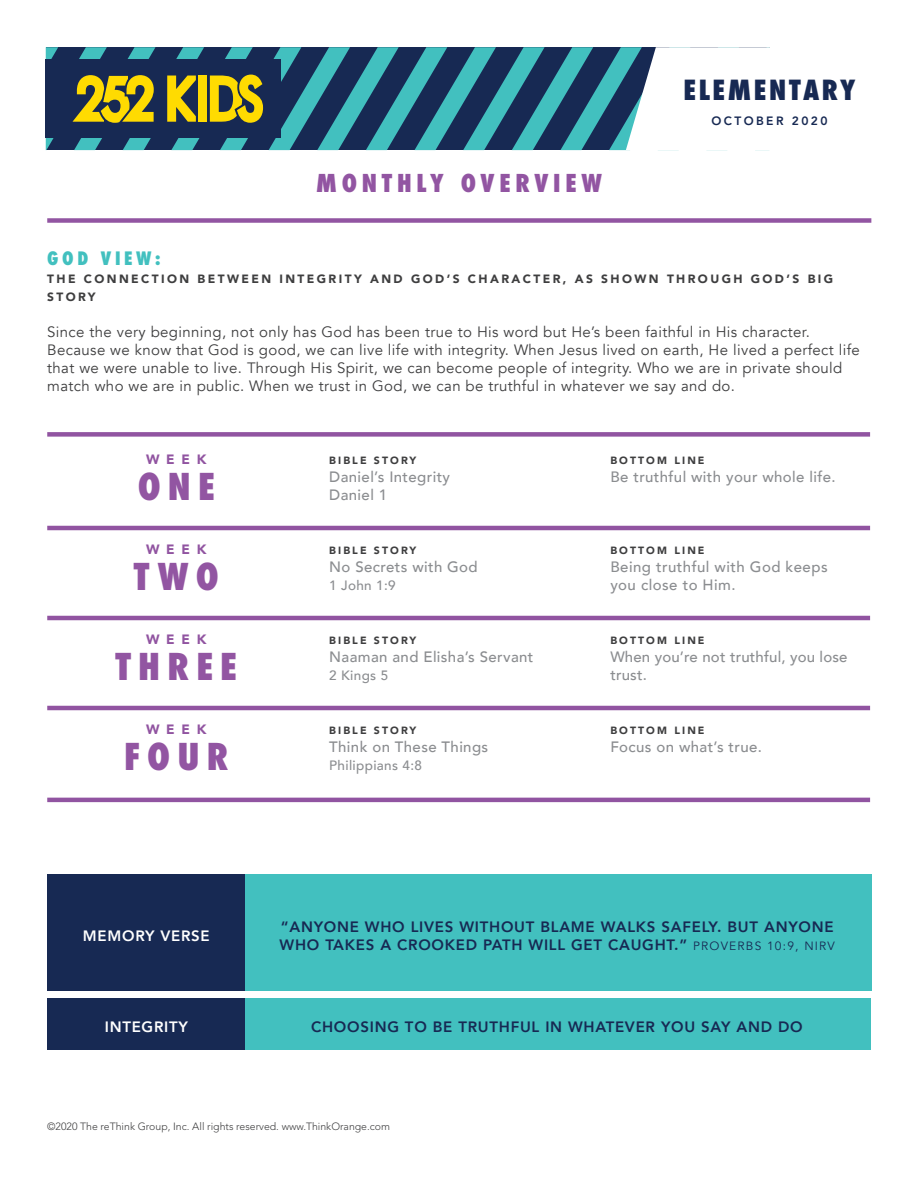
<style>
.page{position:relative;width:918px;height:1188px;background:#fff}
.page>*{position:absolute;margin:0;border:0;box-sizing:border-box;transform-origin:0 0}
.t1{font:800 condensed 36px "Futura";letter-spacing:.2em;color:#9255a2}
.t2{font:800 condensed 27px "Futura";letter-spacing:.1em;color:#172953}
.t3{font:800 condensed 24px "Futura";letter-spacing:.2em;color:#9255a2}
.t4{font:800 condensed 18px "Futura";letter-spacing:.2em;color:#42c0bf}
.t5{font:15px/18px "Avenir";letter-spacing:.025em;color:#3e3e3f}
.t6{font:500 15px/18px "Avenir";letter-spacing:.025em;color:#8b8d90}
.t7{font:800 15px/18px "Avenir";letter-spacing:.05em;color:#172953}
.t8{font:800 15px "Avenir";letter-spacing:.05em;color:#fff}
.t9{font:500 13.5px "Avenir";letter-spacing:.025em;color:#8b8d90}
.t10{font:900 13.5px "Avenir";letter-spacing:.5em;color:#9154a1}
.t11{font:900 12px/18px "Avenir";letter-spacing:.2em;color:#3e3e3f}
.t12{font:800 12px "Avenir LT Std";letter-spacing:.2em;color:#172953}
.t13{font:900 10.5px "Avenir";letter-spacing:.2em;color:#3e3e3f}
.t14{font:300 10.5px "Avenir LT Std";color:#3e3e3f}
.s1{font-weight:400;font-size:12px}
</style>
<div class="page">
<div style="left:47px;top:218px;width:824px;height:5px;background:#9255a2"></div>
<div style="left:243px;top:874px;width:629px;height:118px;background:#42c0bf"></div>
<div style="left:243px;top:998px;width:628px;height:52px;background:#42c0bf"></div>
<div style="left:47px;top:432px;width:823px;height:5px;background:#9154a1"></div>
<hr style="left:47px;top:526px;width:823px;height:4px;background:#9154a1">
<hr style="left:47px;top:616px;width:823px;height:4px;background:#9154a1">
<hr style="left:47px;top:706px;width:823px;height:4px;background:#9154a1">
<hr style="left:47px;top:798px;width:823px;height:4px;background:#9154a1">
<div style="left:48px;top:874px;width:197px;height:118px;background:#172953"></div>
<div style="left:48px;top:998px;width:197px;height:52px;background:#172953"></div>
<svg style="left:46px;top:47px;width:724px;height:103px"></svg>
<h2 class="t2" style="left:683px;top:72px;width:174px">ELEMENTARY</h2>
<h3 class="t3" style="left:316px;top:167px;width:287px">MONTHLY OVERVIEW</h3>
<p class="t12" style="left:711px;top:114px;width:118px">OCTOBER 2020</p>
<p class="t4" style="left:47px;top:247px;width:115px">GOD VIEW:</p>
<p class="t11" style="left:47px;top:270px;width:787px">THE CONNECTION BETWEEN INTEGRITY AND GOD’S CHARACTER, AS SHOWN THROUGH GOD’S BIG<br>STORY</p>
<p class="t5" style="left:47px;top:324px;width:814px">Since the very beginning, not only has God has been true to His word but He’s been faithful in His character.<br>Because we know that God is good, we can live life with integrity. When Jesus lived on earth, He lived a perfect life that we were unable to live. Through His Spirit, we can become people of integrity. Who we are in private should match who we are in public. When we trust in God, we can be truthful in whatever we say and do.</p>
<p class="t10" style="left:146px;top:447px;width:62px">WEEK</p>
<p class="t13" style="left:329px;top:451px;width:89px">BIBLE STORY</p>
<p class="t13" style="left:610px;top:451px;width:96px">BOTTOM LINE</p>
<h1 class="t1" style="left:138px;top:462px;width:79px">ONE</h1>
<p class="t6" style="left:329px;top:466px;width:122px">Daniel’s Integrity<br>Daniel 1</p>
<p class="t6" style="left:610px;top:466px;width:227px">Be truthful with your whole life.</p>
<p class="t10" style="left:146px;top:537px;width:62px">WEEK</p>
<p class="t13" style="left:329px;top:541px;width:89px">BIBLE STORY</p>
<p class="t13" style="left:610px;top:541px;width:96px">BOTTOM LINE</p>
<h1 class="t1" style="left:134px;top:552px;width:86px">TWO</h1>
<p class="t6" style="left:329px;top:556px;width:150px">No Secrets with God</p>
<p class="t9" style="left:329px;top:573px;width:68px">1 John 1:9</p>
<p class="t6" style="left:610px;top:556px;width:219px">Being truthful with God keeps you close to Him.</p>
<p class="t10" style="left:146px;top:627px;width:62px">WEEK</p>
<p class="t13" style="left:329px;top:631px;width:89px">BIBLE STORY</p>
<p class="t13" style="left:610px;top:631px;width:96px">BOTTOM LINE</p>
<h1 class="t1" style="left:115px;top:642px;width:123px">THREE</h1>
<p class="t6" style="left:329px;top:646px;width:206px">Naaman and Elisha’s Servant</p>
<p class="t9" style="left:329px;top:663px;width:60px">2 Kings 5</p>
<p class="t6" style="left:610px;top:646px;width:239px">When you’re not truthful, you lose trust.</p>
<p class="t10" style="left:146px;top:717px;width:62px">WEEK</p>
<p class="t13" style="left:329px;top:721px;width:89px">BIBLE STORY</p>
<p class="t13" style="left:610px;top:721px;width:96px">BOTTOM LINE</p>
<h1 class="t1" style="left:124px;top:732px;width:106px">FOUR</h1>
<p class="t6" style="left:329px;top:736px;width:160px">Think on These Things</p>
<p class="t9" style="left:329px;top:753px;width:94px">Philippians 4:8</p>
<p class="t6" style="left:610px;top:736px;width:153px">Focus on what’s true.</p>
<p class="t8" style="left:83px;top:924px;width:128px">MEMORY VERSE</p>
<p class="t8" style="left:105px;top:1015px;width:85px">INTEGRITY</p>
<p class="t7" style="left:280px;top:917px;width:557px">“ANYONE WHO LIVES WITHOUT BLAME WALKS SAFELY. BUT ANYONE<br>WHO TAKES A CROOKED PATH WILL GET CAUGHT.” <span class="s1">PROVERBS 10:9, NIRV</span></p>
<p class="t7" style="left:311px;top:1018px;width:493px">CHOOSING TO BE TRUTHFUL IN WHATEVER YOU SAY AND DO</p>
<p class="t14" style="left:47px;top:1120px;width:344px">©2020 The reThink Group, Inc. All rights reserved. www.ThinkOrange.com</p>
</div>
